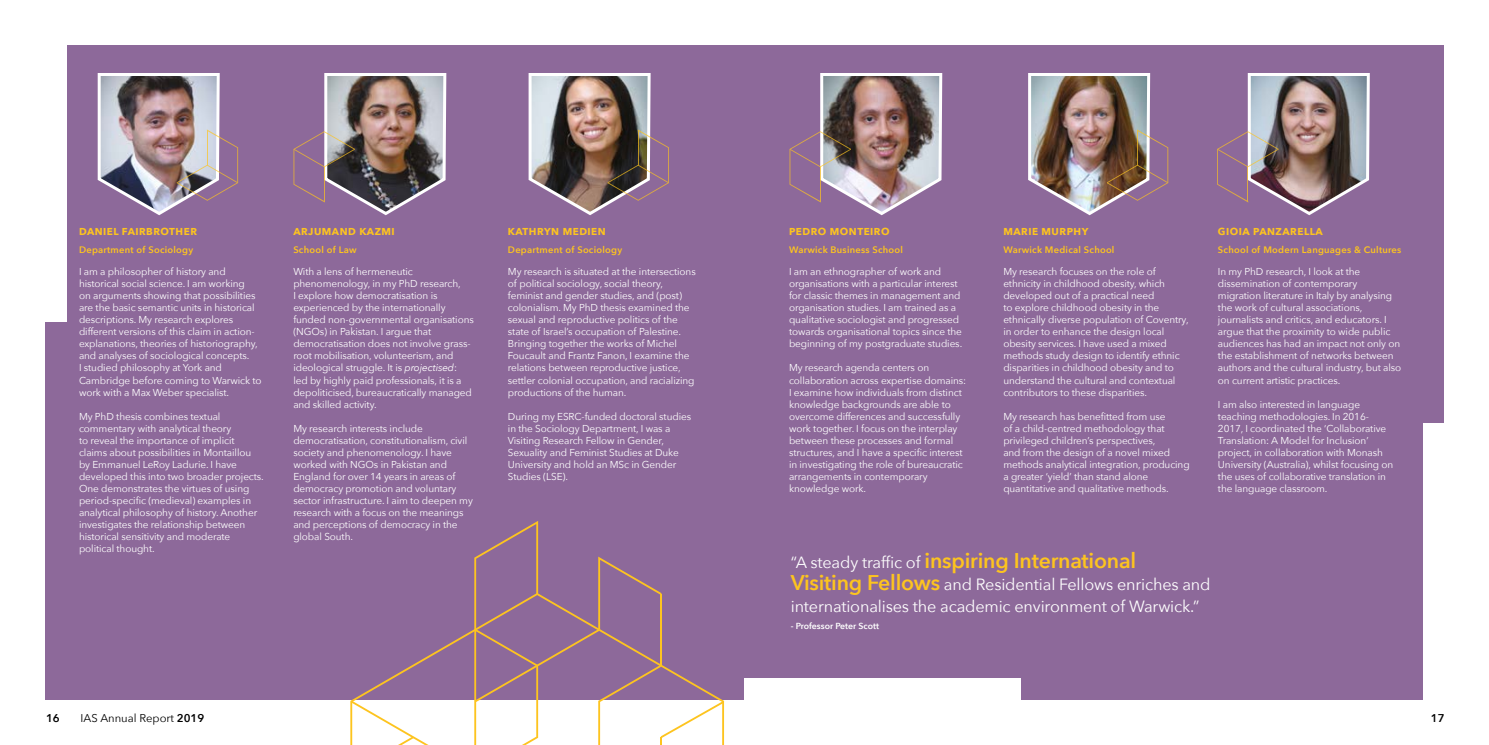
<style>
.page{position:relative;width:1489px;height:745px;background:#fff}
.page>*{position:absolute;margin:0;border:0;box-sizing:border-box;transform-origin:0 0}
.t1{font:600 21.25px "Avenir Next";letter-spacing:-.01em;color:#fdc41f}
.t2{font:16.25px/21.2px "Avenir Next";letter-spacing:-.01em;color:#fff}
.t3{font:11.25px "Avenir Next";color:#000}
.t4{font:600 11.25px "Avenir Next";color:#000}
.t5{font:10px/12px "Avenir Next";letter-spacing:-.01em;color:#fff}
.t6{font:700 10px "Avenir Next";letter-spacing:.05em;color:#fdc41f}
.t7{font:600 9.38px "Avenir Next";letter-spacing:.025em;color:#fdc41f}
.t8{font:600 8.75px "Avenir Next";color:#fff}
.s1{font-style:italic}
.s2{font-weight:400;font-size:16.25px;color:#fff}
.s3{font-weight:600;font-size:21.25px;color:#fdc41f}
.s4{font-weight:600}
</style>
<div class="page">
<div style="left:45px;top:45px;width:1398px;height:654px;background:#8d699a"></div>
<div style="left:744px;top:678px;width:277px;height:33px;background:#fff"></div>
<div style="left:1422px;top:422px;width:34px;height:279px;background:#fff"></div>
<div style="left:39px;top:45px;width:27px;height:276px;background:#fff"></div>
<img style="left:293px;top:73px;width:154px;height:143px">
<img style="left:97px;top:73px;width:141px;height:143px">
<img style="left:528px;top:73px;width:141px;height:142px">
<img style="left:1028px;top:73px;width:140px;height:143px">
<img style="left:789px;top:73px;width:154px;height:143px">
<img style="left:1217px;top:73px;width:153px;height:143px">
<svg style="left:350px;top:521px;width:374px;height:223px"></svg>
<p class="t6" style="left:79px;top:222px;width:119px">DANIEL FAIRBROTHER</p>
<p class="t7" style="left:79px;top:241px;width:116px">Department of Sociology</p>
<p class="t5" style="left:79px;top:265px;width:184px">I am a philosopher of history and historical social science. I am working<br>on arguments showing that possibilities are the basic semantic units in historical descriptions. My research explores different versions of this claim in action&shy;explanations, theories of historiography, and analyses of sociological concepts.<br>I studied philosophy at York and Cambridge before coming to Warwick to work with a Max Weber specialist.</p>
<p class="t5" style="left:79px;top:409px;width:186px">My PhD thesis combines textual commentary with analytical theory<br>to reveal the importance of implicit claims about possibilities in Montaillou by Emmanuel LeRoy Ladurie. I have developed this into two broader projects.<br>One demonstrates the virtues of using period-specific (medieval) examples in analytical philosophy of history. Another investigates the relationship between historical sensitivity and moderate political thought.</p>
<p class="t6" style="left:293px;top:222px;width:103px">ARJUMAND KAZMI</p>
<p class="t7" style="left:293px;top:241px;width:65px">School of Law</p>
<p class="t5" style="left:293px;top:265px;width:182px">With a lens of hermeneutic phenomenology, in my PhD research,<br>I explore how democratisation is experienced by the internationally funded non-governmental organisations (NGOs) in Pakistan. I argue that democratisation does not involve grass&shy;root mobilisation, volunteerism, and ideological struggle. It is <span class="s1">projectised</span>: led by highly paid professionals, it is a depoliticised, bureaucratically managed and skilled activity.</p>
<p class="t5" style="left:293px;top:421px;width:181px">My research interests include democratisation, constitutionalism, civil society and phenomenology. I have worked with NGOs in Pakistan and England for over 14 years in areas of democracy promotion and voluntary sector infrastructure. I aim to deepen my research with a focus on the meanings and perceptions of democracy in the global South.</p>
<p class="t6" style="left:508px;top:222px;width:99px">KATHRYN MEDIEN</p>
<p class="t7" style="left:508px;top:241px;width:116px">Department of Sociology</p>
<p class="t5" style="left:508px;top:265px;width:189px">My research is situated at the intersections of political sociology, social theory, feminist and gender studies, and (post) colonialism. My PhD thesis examined the sexual and reproductive politics of the state of Israel’s occupation of Palestine.<br>Bringing together the works of Michel Foucault and Frantz Fanon, I examine the relations between reproductive justice, settler colonial occupation, and racializing productions of the human.</p>
<p class="t5" style="left:508px;top:409px;width:185px">During my ESRC-funded doctoral studies in the Sociology Department, I was a Visiting Research Fellow in Gender, Sexuality and Feminist Studies at Duke University and hold an MSc in Gender Studies (LSE).</p>
<p class="t6" style="left:789px;top:222px;width:102px">PEDRO MONTEIRO</p>
<p class="t7" style="left:789px;top:241px;width:115px">Warwick Business School</p>
<p class="t5" style="left:789px;top:265px;width:175px">I am an ethnographer of work and organisations with a particular interest for classic themes in management and organisation studies. I am trained as a qualitative sociologist and progressed towards organisational topics since the beginning of my postgraduate studies.</p>
<p class="t5" style="left:789px;top:361px;width:179px">My research agenda centers on collaboration across expertise domains:<br>I examine how individuals from distinct knowledge backgrounds are able to overcome differences and successfully work together. I focus on the interplay between these processes and formal structures, and I have a specific interest in investigating the role of bureaucratic arrangements in contemporary knowledge work.</p>
<p class="t6" style="left:1003px;top:222px;width:87px">MARIE MURPHY</p>
<p class="t7" style="left:1003px;top:241px;width:113px">Warwick Medical School</p>
<p class="t5" style="left:1003px;top:265px;width:187px">My research focuses on the role of ethnicity in childhood obesity, which developed out of a practical need<br>to explore childhood obesity in the ethnically diverse population of Coventry, in order to enhance the design local obesity services. I have used a mixed methods study design to identify ethnic disparities in childhood obesity and to understand the cultural and contextual contributors to these disparities.</p>
<p class="t5" style="left:1003px;top:409px;width:188px">My research has benefitted from use<br>of a child-centred methodology that privileged children’s perspectives,<br>and from the design of a novel mixed methods analytical integration, producing a greater ‘yield’ than stand alone quantitative and qualitative methods.</p>
<p class="t6" style="left:1217px;top:222px;width:106px">GIOIA PANZARELLA</p>
<p class="t7" style="left:1217px;top:241px;width:185px">School of Modern Languages &amp; Cultures</p>
<p class="t5" style="left:1217px;top:265px;width:185px">In my PhD research, I look at the dissemination of contemporary migration literature in Italy by analysing the work of cultural associations, journalists and critics, and educators. I argue that the proximity to wide public audiences has had an impact not only on the establishment of networks between authors and the cultural industry, but also on current artistic practices.</p>
<p class="t5" style="left:1217px;top:397px;width:177px">I am also interested in language teaching methodologies. In 2016- 2017, I coordinated the ‘Collaborative Translation: A Model for Inclusion’ project, in collaboration with Monash University (Australia), whilst focusing on the uses of collaborative translation in the language classroom.</p>
<h1 class="t1" style="left:790px;top:541px;width:347px"><span class="s2">“A steady traffic of</span> inspiring International</h1>
<h2 class="t2" style="left:790px;top:573px;width:421px"><span class="s3">Visiting Fellows</span> and Residential Fellows enriches and internationalises the academic environment of Warwick.”</h2>
<p class="t8" style="left:790px;top:618px;width:90px">- Professor Peter Scott</p>
<p class="t4" style="left:46px;top:708px;width:15px">16</p>
<p class="t3" style="left:81px;top:708px;width:125px">IAS Annual Report <span class="s4">2019</span></p>
<p class="t4" style="left:1430px;top:708px;width:15px">17</p>
</div>
